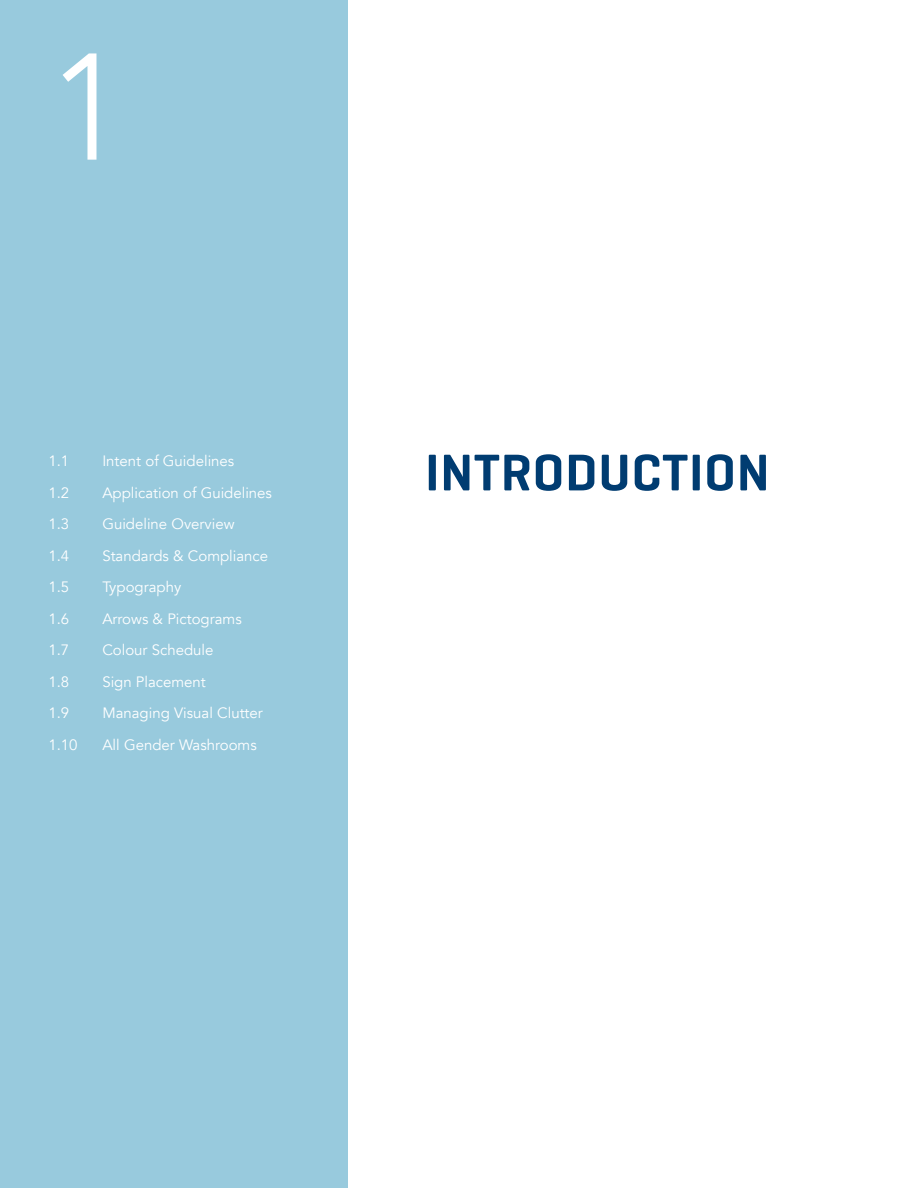
<style>
.page{position:relative;width:918px;height:1188px;background:#fff}
.page>*{position:absolute;margin:0;border:0;box-sizing:border-box;transform-origin:0 0}
.t1{font:300 150px "Avenir";color:#fff}
.t2{font:600 52.5px "Geogrotesque";color:#003c71}
.t3{font:15px "Avenir";color:#fff}
</style>
<div class="page">
<div style="left:0;top:0;width:347px;height:1188px;background:#98cadd"></div>
<p class="t1" style="left:48px;top:19px;width:80px">1</p>
<p class="t3" style="left:48px;top:452px;width:22px">1.1</p>
<p class="t3" style="left:102px;top:452px;width:133px">Intent of Guidelines</p>
<p class="t3" style="left:48px;top:483px;width:22px">1.2</p>
<p class="t3" style="left:102px;top:483px;width:171px">Application of Guidelines</p>
<p class="t3" style="left:48px;top:515px;width:22px">1.3</p>
<p class="t3" style="left:102px;top:515px;width:134px">Guideline Overview</p>
<p class="t3" style="left:48px;top:546px;width:22px">1.4</p>
<p class="t3" style="left:102px;top:546px;width:167px">Standards &amp; Compliance</p>
<p class="t3" style="left:48px;top:578px;width:22px">1.5</p>
<p class="t3" style="left:102px;top:578px;width:80px">Typography</p>
<p class="t3" style="left:48px;top:609px;width:22px">1.6</p>
<p class="t3" style="left:102px;top:609px;width:141px">Arrows &amp; Pictograms</p>
<p class="t3" style="left:48px;top:641px;width:22px">1.7</p>
<p class="t3" style="left:102px;top:641px;width:113px">Colour Schedule</p>
<p class="t3" style="left:48px;top:672px;width:22px">1.8</p>
<p class="t3" style="left:102px;top:672px;width:105px">Sign Placement</p>
<p class="t3" style="left:48px;top:704px;width:22px">1.9</p>
<p class="t3" style="left:102px;top:704px;width:162px">Managing Visual Clutter</p>
<p class="t3" style="left:48px;top:735px;width:31px">1.10</p>
<p class="t3" style="left:102px;top:735px;width:156px">All Gender Washrooms</p>
<h2 class="t2" style="left:425px;top:440px;width:46px">INTRODUCTION</h2>
</div>
